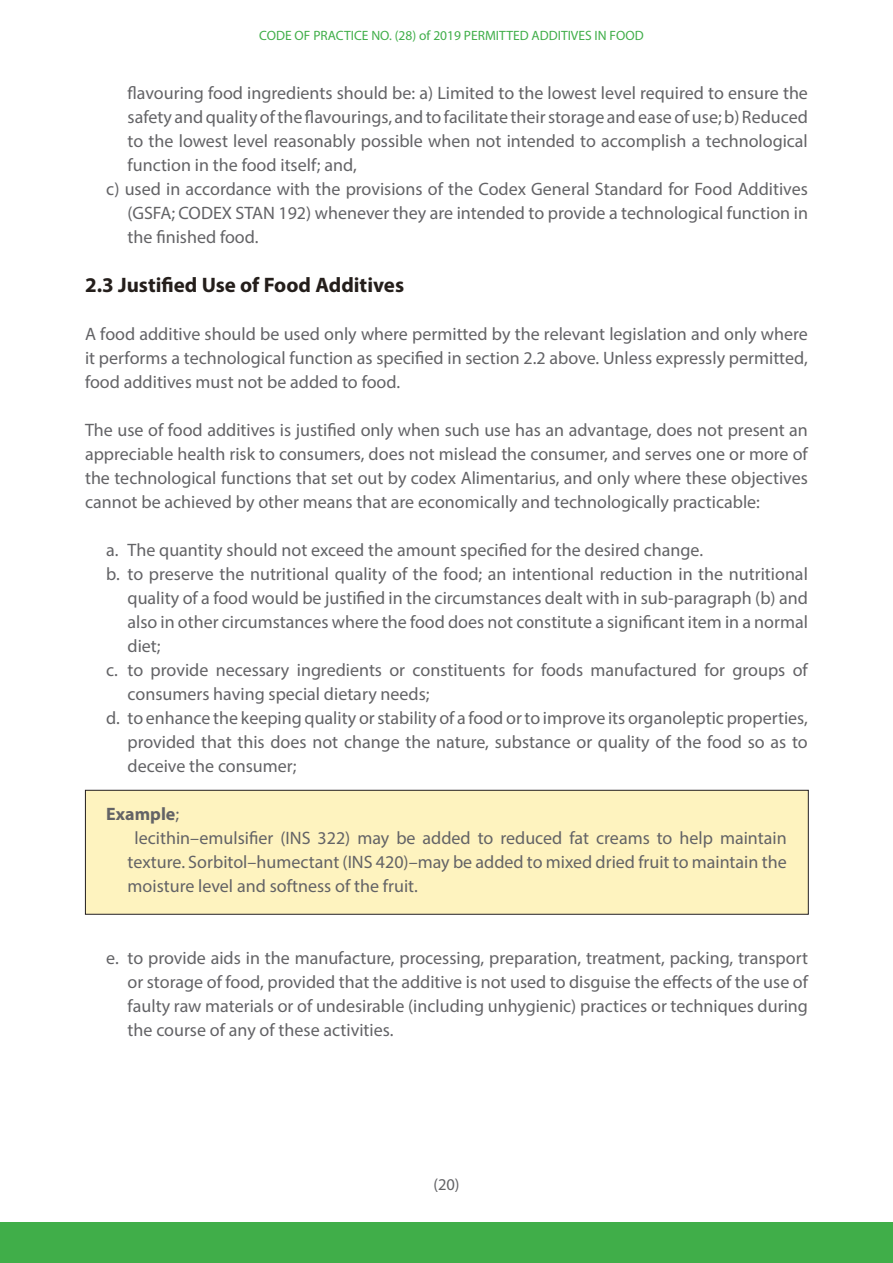
<style>
.page{position:relative;width:893px;height:1263px;background:#fff}
.page>*{position:absolute;margin:0;border:0;box-sizing:border-box;transform-origin:0 0}
.t1{font:700 21px "Myriad Pro";color:#241e1b}
.t2{font:18px/24px "Myriad Pro";color:#636366;text-align:justify}
.t3{font:700 18px "Myriad Pro";color:#636366}
.t4{font:16.5px "Myriad Pro";color:#636366}
.t5{font:13.5px "Myriad Pro";color:#40ae49}
.s1{font-weight:400}
</style>
<div class="page">
<div style="left:0;top:1222px;width:893px;height:41px;background:#40ae49"></div>
<div style="left:85px;top:790px;width:723px;height:124px;background:#fef3bf"></div>
<div style="left:85px;top:790px;width:724px;height:125px;border:1px solid #231f20"></div>
<p class="t5" style="left:259px;top:27px;width:386px">CODE OF PRACTICE NO. (28) of 2019 PERMITTED ADDITIVES IN FOOD</p>
<p class="t2" style="left:128px;top:80px;width:682px">flavouring food ingredients should be: a) Limited to the lowest level required to ensure the</p>
<p class="t2" style="left:128px;top:104px;width:682px">safety and quality of the flavourings, and to facilitate their storage and ease of use; b) Reduced</p>
<p class="t2" style="left:128px;top:128px;width:682px">to the lowest level reasonably possible when not intended to accomplish a technological</p>
<p class="t2" style="left:128px;top:152px;width:231px">function in the food itself; and,</p>
<p class="t2" style="left:106px;top:176px;width:703px">c) used in accordance with the provisions of the Codex General Standard for Food Additives</p>
<p class="t2" style="left:128px;top:200px;width:682px">(GSFA; CODEX STAN 192) whenever they are intended to provide a technological function in</p>
<p class="t2" style="left:128px;top:224px;width:132px">the finished food.</p>
<p class="t1" style="left:85px;top:271px;width:321px">2.3 Justified Use of Food Additives</p>
<p class="t2" style="left:85px;top:321px;width:724px">A food additive should be used only where permitted by the relevant legislation and only where it performs a technological function as specified in section 2.2 above. Unless expressly permitted, food additives must not be added to food.</p>
<p class="t2" style="left:85px;top:417px;width:724px">The use of food additives is justified only when such use has an advantage, does not present an appreciable health risk to consumers, does not mislead the consumer, and serves one or more of the technological functions that set out by codex Alimentarius, and only where these objectives cannot be achieved by other means that are economically and technologically practicable:</p>
<p class="t2" style="left:106px;top:537px;width:598px">a. The quantity should not exceed the amount specified for the desired change.</p>
<p class="t2" style="left:106px;top:561px;width:703px">b. to preserve the nutritional quality of the food; an intentional reduction in the nutritional</p>
<p class="t2" style="left:128px;top:585px;width:682px">quality of a food would be justified in the circumstances dealt with in sub-paragraph (b) and</p>
<p class="t2" style="left:128px;top:609px;width:682px">also in other circumstances where the food does not constitute a significant item in a normal</p>
<p class="t2" style="left:128px;top:633px;width:35px">diet;</p>
<p class="t2" style="left:106px;top:657px;width:703px">c. to provide necessary ingredients or constituents for foods manufactured for groups of</p>
<p class="t2" style="left:128px;top:681px;width:304px">consumers having special dietary needs;</p>
<p class="t2" style="left:106px;top:705px;width:703px">d. to enhance the keeping quality or stability of a food or to improve its organoleptic properties,</p>
<p class="t2" style="left:128px;top:729px;width:682px">provided that this does not change the nature, substance or quality of the food so as to</p>
<p class="t2" style="left:128px;top:753px;width:171px">deceive the consumer;</p>
<p class="t3" style="left:106px;top:802px;width:74px">Example<span class="s1">;</span></p>
<p class="t2" style="left:135px;top:825px;width:654px">lecithin–emulsifier (INS 322) may be added to reduced fat creams to help maintain</p>
<p class="t2" style="left:128px;top:849px;width:661px">texture. Sorbitol–humectant (INS 420)–may be added to mixed dried fruit to maintain the</p>
<p class="t2" style="left:128px;top:873px;width:292px">moisture level and softness of the fruit.</p>
<p class="t2" style="left:128px;top:945px;width:682px;text-indent:-21px">e. to provide aids in the manufacture, processing, preparation, treatment, packing, transport or storage of food, provided that the additive is not used to disguise the effects of the use of faulty raw materials or of undesirable (including unhygienic) practices or techniques during the course of any of these activities.</p>
<p class="t4" style="left:433px;top:1174px;width:28px">)20(</p>
</div>
